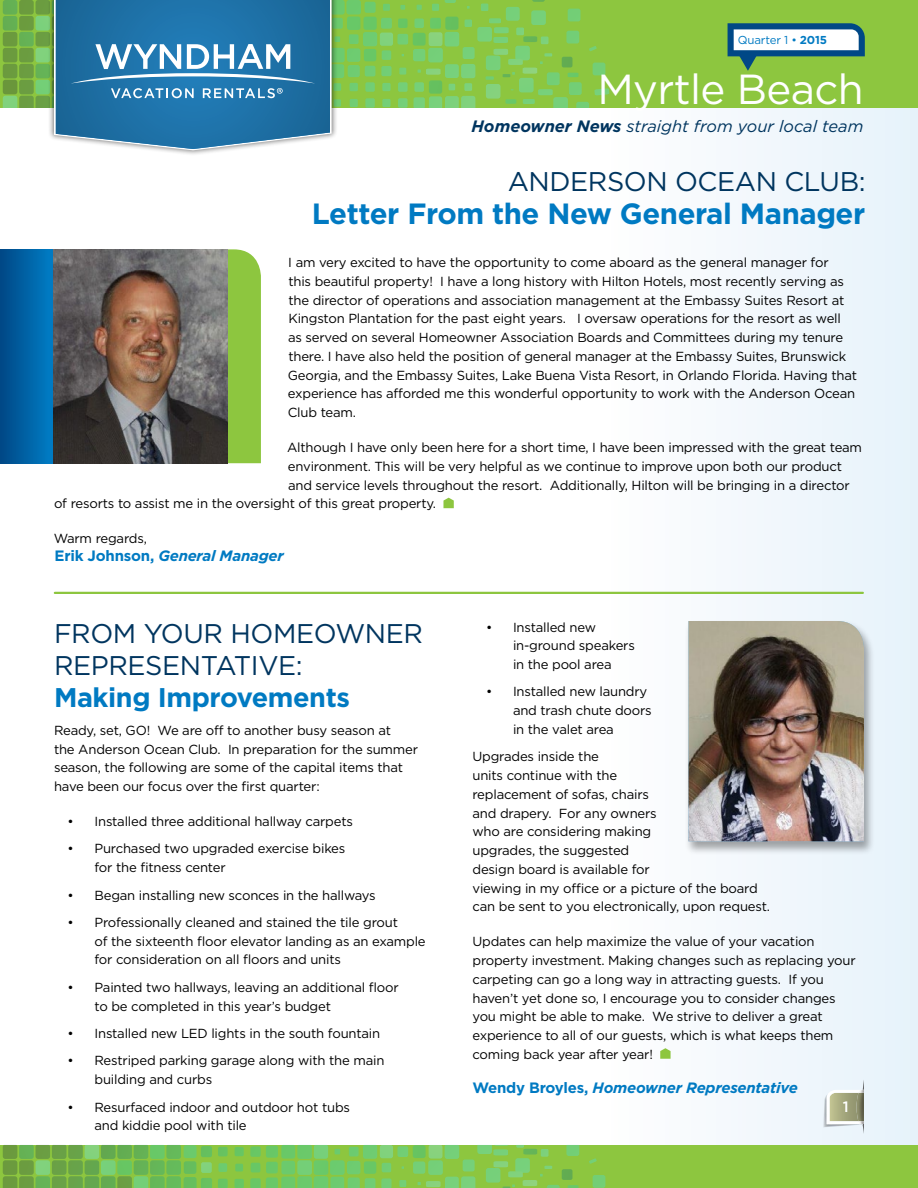
<style>
.page{position:relative;width:918px;height:1188px;background:#fff}
.page>*{position:absolute;margin:0;border:0;box-sizing:border-box;transform-origin:0 0}
.t1{font:42px "Gotham";letter-spacing:-.015em;color:#fff}
.t2{font:700 29.25px "Gotham";letter-spacing:-.015em;color:#007ac2}
.t3{font:27px/32.4px "Gotham";letter-spacing:-.015em;color:#00355f}
.t4{font:700 27px "Gotham";letter-spacing:-.015em;color:#007ac2}
.t5{font:italic 16.5px "Gotham";color:#00355f}
.t6{font:italic 700 15px "Gotham";letter-spacing:-.015em;color:#007ac2}
.t7{font:500 15px "Gotham";color:#fff}
.t8{font:13.2px/18.8px "Gotham";letter-spacing:-.015em;color:#000}
.t9{font:11.55px "Gotham";letter-spacing:-.015em;color:#007ac2}
.s1{font-weight:700}
.s2{font-style:normal}
</style>
<div class="page">
<div style="left:0;top:0;width:918px;height:1159px;background:linear-gradient(to right,#fff,#f1f7fc)"></div>
<div style="left:0;top:1145px;width:918px;height:43px;background:#8dc63f"></div>
<div style="left:0;top:0;width:918px;height:108px;background:#8dc63f"></div>
<svg style="left:593px;top:1175px;width:12px;height:13px"></svg>
<svg style="left:235px;top:1147px;width:9px;height:9px"></svg>
<svg style="left:218px;top:1147px;width:10px;height:9px"></svg>
<svg style="left:235px;top:1164px;width:8px;height:8px"></svg>
<svg style="left:234px;top:1179px;width:10px;height:9px"></svg>
<svg style="left:218px;top:1179px;width:10px;height:9px"></svg>
<svg style="left:218px;top:1163px;width:9px;height:9px"></svg>
<svg style="left:3px;top:1145px;width:209px;height:43px"></svg>
<svg style="left:589px;top:1158px;width:8px;height:6px"></svg>
<svg style="left:250px;top:1145px;width:329px;height:43px"></svg>
<svg style="left:823px;top:1080px;width:42px;height:54px;background:#d0d5c9"></svg>
<img style="left:856px;top:1093px;width:8px;height:28px">
<svg style="left:443px;top:498px;width:11px;height:10px"></svg>
<div style="left:48px;top:0;width:290px;height:156px;background:#000;opacity:.5"></div>
<svg style="left:3px;top:0;width:606px;height:150px"></svg>
<svg style="left:728px;top:23px;width:137px;height:48px"></svg>
<hr style="left:55px;top:592px;width:808px;height:2px;background:#8dc63f">
<div style="left:228px;top:249px;width:33px;height:214px;background:#8dc63f"></div>
<img style="left:52px;top:249px;width:176px;height:214px">
<div style="left:0;top:249px;width:52px;height:214px;background:linear-gradient(to right,#004785,#007bc3)"></div>
<svg style="left:660px;top:1048px;width:11px;height:11px"></svg>
<div style="left:685px;top:619px;width:190px;height:236px;background:#000;opacity:.35"></div>
<img style="left:688px;top:621px;width:176px;height:220px">
<p class="t9" style="left:738px;top:33px;width:91px">Quarter 1 • <span class="s1">2015</span></p>
<h1 class="t1" style="left:597px;top:63px;width:268px">Myrtle Beach</h1>
<p class="t5" style="left:471px;top:116px;width:393px"><span class="s1">Homeowner News</span> straight from your local team</p>
<h3 class="t3" style="left:508px;top:165px;width:360px">ANDERSON OCEAN CLUB:</h3>
<h2 class="t2" style="left:312px;top:196px;width:555px">Letter From the New General Manager</h2>
<p class="t8" style="left:288px;top:253px;width:571px">I am very excited to have the opportunity to come aboard as the general manager for<br>this beautiful property! I have a long history with Hilton Hotels, most recently serving as the director of operations and association management at the Embassy Suites Resort at Kingston Plantation for the past eight years. I oversaw operations for the resort as well as served on several Homeowner Association Boards and Committees during my tenure there. I have also held the position of general manager at the Embassy Suites, Brunswick Georgia, and the Embassy Suites, Lake Buena Vista Resort, in Orlando Florida. Having that experience has afforded me this wonderful opportunity to work with the Anderson Ocean Club team.</p>
<p class="t8" style="left:287px;top:438px;width:577px">Although I have only been here for a short time, I have been impressed with the great team</p>
<p class="t8" style="left:288px;top:457px;width:556px">environment. This will be very helpful as we continue to improve upon both our product</p>
<p class="t8" style="left:288px;top:475px;width:563px">and service levels throughout the resort. Additionally, Hilton will be bringing in a director</p>
<p class="t8" style="left:54px;top:494px;width:384px">of resorts to assist me in the oversight of this great property.</p>
<p class="t8" style="left:54px;top:529px;width:95px">Warm regards,</p>
<p class="t6" style="left:55px;top:547px;width:231px"><span class="s2">Erik Johnson,</span> General Manager</p>
<h3 class="t3" style="left:54px;top:617px;width:371px">FROM YOUR HOMEOWNER<br>REPRESENTATIVE:</h3>
<h3 class="t4" style="left:54px;top:681px;width:298px">Making Improvements</h3>
<p class="t8" style="left:54px;top:721px;width:366px">Ready, set, GO! We are off to another busy season at<br>the Anderson Ocean Club. In preparation for the summer season, the following are some of the capital items that have been our focus over the first quarter:</p>
<p class="t8" style="left:68px;top:812px;width:287px">• Installed three additional hallway carpets</p>
<p class="t8" style="left:95px;top:839px;width:252px;text-indent:-27px">• Purchased two upgraded exercise bikes for the fitness center</p>
<p class="t8" style="left:68px;top:885px;width:310px">• Began installing new sconces in the hallways</p>
<p class="t8" style="left:95px;top:913px;width:333px;text-indent:-27px">• Professionally cleaned and stained the tile grout<br>of the sixteenth floor elevator landing as an example for consideration on all floors and units</p>
<p class="t8" style="left:95px;top:978px;width:306px;text-indent:-27px">• Painted two hallways, leaving an additional floor to be completed in this year’s budget</p>
<p class="t8" style="left:68px;top:1024px;width:314px">• Installed new LED lights in the south fountain</p>
<p class="t8" style="left:95px;top:1051px;width:291px;text-indent:-27px">• Restriped parking garage along with the main building and curbs</p>
<p class="t8" style="left:95px;top:1097px;width:257px;text-indent:-27px">• Resurfaced indoor and outdoor hot tubs and kiddie pool with tile</p>
<p class="t8" style="left:513px;top:617px;width:123px;text-indent:-27px">• Installed new in-ground speakers in the pool area</p>
<p class="t8" style="left:513px;top:682px;width:140px;text-indent:-27px">• Installed new laundry and trash chute doors in the valet area</p>
<p class="t8" style="left:473px;top:747px;width:299px">Upgrades inside the<br>units continue with the<br>replacement of sofas, chairs<br>and drapery. For any owners<br>who are considering making<br>upgrades, the suggested<br>design board is available for<br>viewing in my office or a picture of the board can be sent to you electronically, upon request.</p>
<p class="t8" style="left:473px;top:932px;width:385px">Updates can help maximize the value of your vacation property investment. Making changes such as replacing your carpeting can go a long way in attracting guests. If you haven’t yet done so, I encourage you to consider changes you might be able to make. We strive to deliver a great experience to all of our guests, which is what keeps them coming back year after year!</p>
<p class="t6" style="left:472px;top:1079px;width:327px"><span class="s2">Wendy Broyles,</span> Homeowner Representative</p>
<p class="t7" style="left:843px;top:1098px;width:7px">1</p>
</div>
